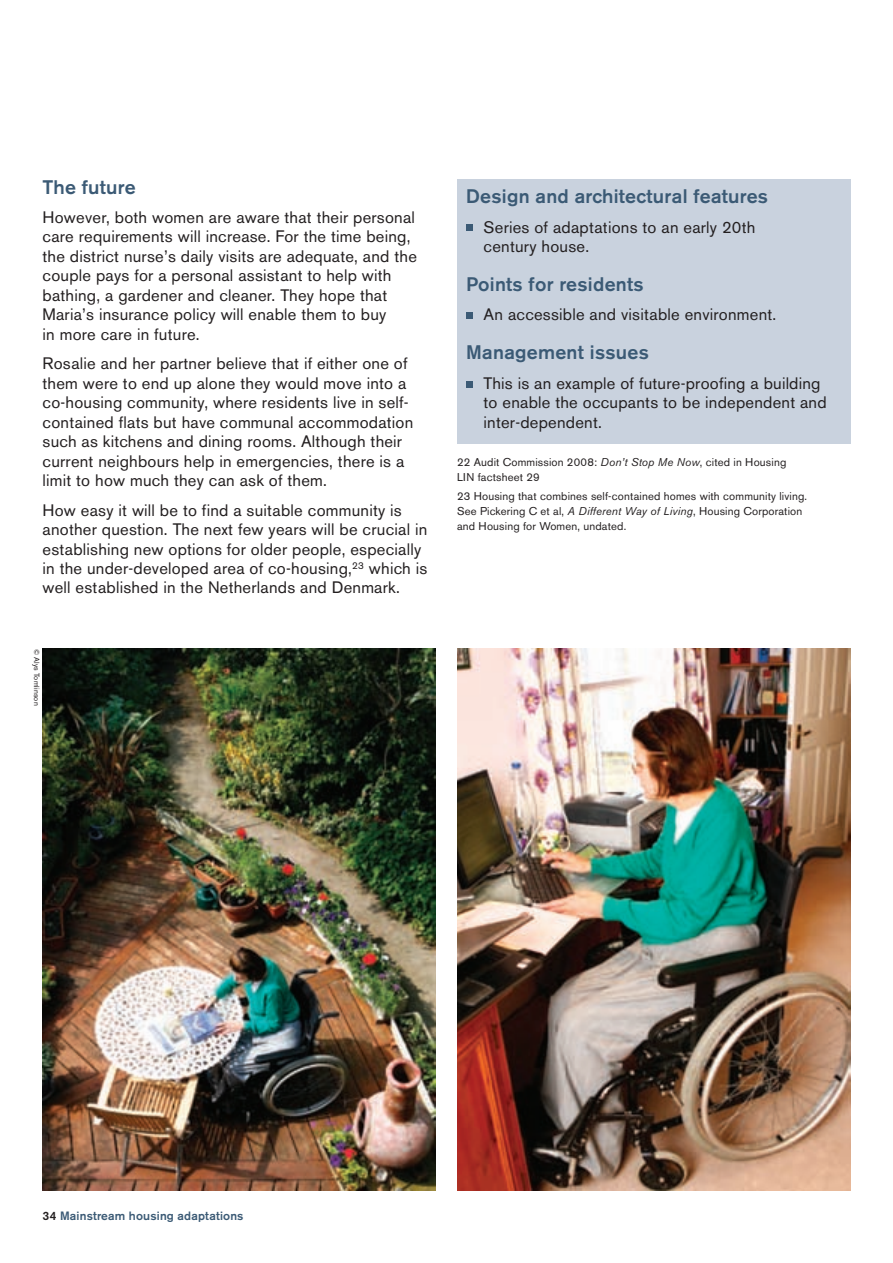
<style>
.page{position:relative;width:893px;height:1263px;background:#fff}
.page>*{position:absolute;margin:0;border:0;box-sizing:border-box;transform-origin:0 0}
.t1{font:500 19.5px "Akzidenz Grotesk BE";letter-spacing:.015em;color:#3b5a75}
.t2{font:16.5px/19.5px "Akzidenz Grotesk BE";letter-spacing:.015em;color:#231f20}
.t3{font:500 12px "Akzidenz Grotesk BE";letter-spacing:.015em;color:#3b5a75}
.t4{font:11.25px/14.7px "Akzidenz Grotesk BE";letter-spacing:.015em;color:#231f20}
.t5{font:7.5px "Akzidenz Grotesk BE";letter-spacing:.015em;color:#231f20}
.s1{font-style:italic}
.s2{color:#231f20}
</style>
<div class="page">
<img style="left:43px;top:649px;width:393px;height:542px">
<img style="left:457px;top:649px;width:393px;height:542px">
<div style="left:457px;top:180px;width:393px;height:264px;background:#c9d2de"></div>
<svg style="left:466px;top:225px;width:6px;height:6px"></svg>
<svg style="left:466px;top:313px;width:6px;height:6px"></svg>
<svg style="left:466px;top:381px;width:6px;height:6px"></svg>
<p class="t1" style="left:43px;top:180px;width:95px">The future</p>
<p class="t2" style="left:43px;top:209px;width:376px">However, both women are aware that their personal care requirements will increase. For the time being, the district nurse’s daily visits are adequate, and the couple pays for a personal assistant to help with bathing, a gardener and cleaner. They hope that Maria’s insurance policy will enable them to buy<br>in more care in future.</p>
<p class="t2" style="left:43px;top:355px;width:372px">Rosalie and her partner believe that if either one of them were to end up alone they would move into a co-housing community, where residents live in self&shy;contained flats but have communal accommodation such as kitchens and dining rooms. Although their current neighbours help in emergencies, there is a limit to how much they can ask of them.</p>
<p class="t2" style="left:43px;top:502px;width:386px">How easy it will be to find a suitable community is another question. The next few years will be crucial in establishing new options for older people, especially in the under-developed area of co-housing,<sup>23</sup> which is well established in the Netherlands and Denmark.</p>
<p class="t5" style="left:40px;top:649px;width:58px;rotate:90deg">© Alys Tomlinson</p>
<p class="t1" style="left:466px;top:190px;width:303px">Design and architectural features</p>
<p class="t2" style="left:484px;top:219px;width:273px">Series of adaptations to an early 20th century house.</p>
<p class="t1" style="left:466px;top:277px;width:179px">Points for residents</p>
<p class="t2" style="left:484px;top:307px;width:294px">An accessible and visitable environment.</p>
<p class="t1" style="left:466px;top:346px;width:184px">Management issues</p>
<p class="t2" style="left:484px;top:375px;width:345px">This is an example of future-proofing a building to enable the occupants to be independent and inter-dependent.</p>
<p class="t4" style="left:457px;top:456px;width:331px">22 Audit Commission 2008: <span class="s1">Don’t Stop Me Now</span>, cited in Housing<br>LIN factsheet 29</p>
<p class="t4" style="left:457px;top:490px;width:351px">23 Housing that combines self-contained homes with community living.<br>See Pickering C et al, <span class="s1">A Different Way of Living</span>, Housing Corporation and Housing for Women, undated.</p>
<p class="t3" style="left:43px;top:1212px;width:203px"><span class="s2">34</span> Mainstream housing adaptations</p>
</div>
